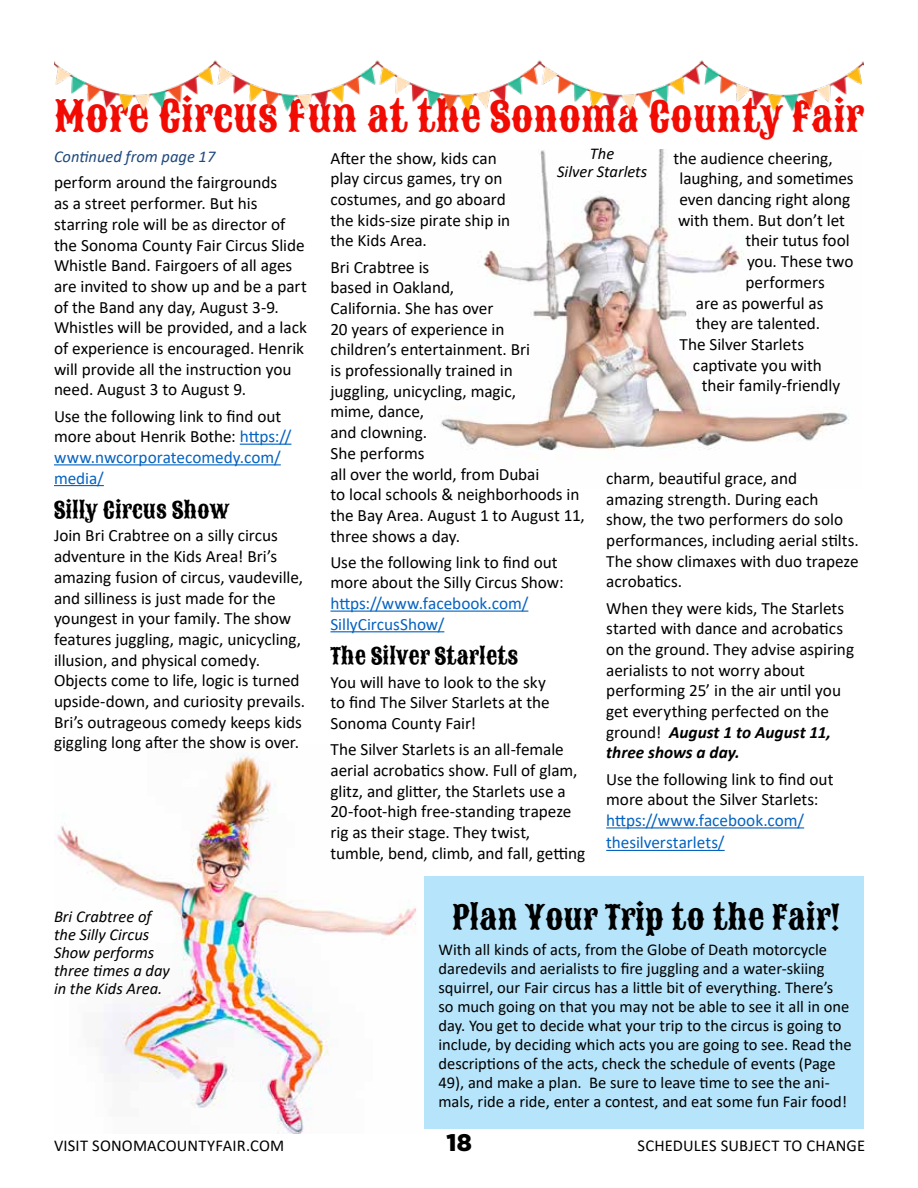
<style>
.page{position:relative;width:918px;height:1188px;background:#fff}
.page>*{position:absolute;margin:0;border:0;box-sizing:border-box;transform-origin:0 0}
.t1{font:40.5px "Sancreek";color:#f20b03}
.t2{font:33px "Sancreek";color:#000}
.t3{font:900 24px "Gotham";color:#000}
.t4{font:22.5px "Sancreek";color:#000}
.t5{font:17.25px/20.7px "Calibri";letter-spacing:-.005em;color:#000}
.t6{font:17.25px/20.7px "Calibri";color:#0563c1}
.t7{font:16.5px/18.9px "Calibri";color:#000}
.t8{font:italic 16.5px/18px "Calibri";color:#000}
.t9{font:italic 16.5px "Calibri";color:#1f497d}
.s1{font-size:42px}
.s2{color:#0563c1}
.s3{font-weight:700;font-style:italic}
</style>
<div class="page">
<img style="left:441px;top:149px;width:408px;height:309px">
<img style="left:57px;top:754px;width:359px;height:380px">
<hr style="left:330px;top:611px;width:198px;height:1px;background:#0563c1">
<hr style="left:330px;top:631px;width:114px;height:1px;background:#0563c1">
<img style="left:54px;top:60px;width:810px;height:52px">
<hr style="left:240px;top:444px;width:51px;height:1px;background:#0563c1">
<hr style="left:54px;top:464px;width:227px;height:1px;background:#0563c1">
<hr style="left:54px;top:485px;width:50px;height:1px;background:#0563c1">
<div style="left:424px;top:876px;width:440px;height:253px;background:#b6e4fa"></div>
<hr style="left:606px;top:827px;width:198px;height:2px;background:#0563c1">
<hr style="left:606px;top:850px;width:119px;height:1px;background:#0563c1">
<h1 class="t1" style="left:54px;top:89px;width:811px"><span class="s1">More Circus Fun</span> at the Sonoma County Fair</h1>
<p class="t5" style="left:54px;top:172px;width:254px">perform around the fairgrounds<br>as a street performer. But his starring role will be as director of the Sonoma County Fair Circus Slide Whistle Band. Fairgoers of all ages are invited to show up and be a part of the Band any day, August 3-9.<br>Whistles will be provided, and a lack of experience is encouraged. Henrik will provide all the instruction you need. August 3 to August 9.</p>
<p class="t5" style="left:54px;top:405px;width:239px">Use the following link to find out more about Henrik Bothe: <span class="s2">https:// www.nwcorporatecomedy.com/ media/</span></p>
<h3 class="t4" style="left:54px;top:494px;width:177px">Silly Circus Show</h3>
<p class="t5" style="left:54px;top:525px;width:253px">Join Bri Crabtree on a silly circus adventure in the Kids Area! Bri’s amazing fusion of circus, vaudeville, and silliness is just made for the youngest in your family. The show features juggling, magic, unicycling, illusion, and physical comedy.<br>Objects come to life, logic is turned upside-down, and curiosity prevails.<br>Bri’s outrageous comedy keeps kids giggling long after the show is over.</p>
<p class="t9" style="left:54px;top:145px;width:163px">Continued from page 17</p>
<p class="t8" style="left:557px;top:143px;width:92px;line-height:18.6px;text-align:center">The<br>Silver Starlets</p>
<p class="t5" style="left:330px;top:147px;width:181px">After the show, kids can play circus games, try on costumes, and go aboard the kids-size pirate ship in the Kids Area.</p>
<p class="t5" style="left:330px;top:256px;width:256px">Bri Crabtree is<br>based in Oakland,<br>California. She has over<br>20 years of experience in<br>children’s entertainment. Bri<br>is professionally trained in<br>juggling, unicycling, magic,<br>mime, dance,<br>and clowning.<br>She performs<br>all over the world, from Dubai<br>to local schools &amp; neighborhoods in the Bay Area. August 1 to August 11, three shows a day.</p>
<p class="t5" style="left:330px;top:551px;width:235px">Use the following link to find out more about the Silly Circus Show:</p>
<p class="t6" style="left:330px;top:593px;width:199px">https://www.facebook.com/<br>SillyCircusShow/</p>
<h3 class="t4" style="left:330px;top:641px;width:189px">The Silver Starlets</h3>
<p class="t5" style="left:330px;top:671px;width:221px">You will have to look to the sky to find The Silver Starlets at the<br>Sonoma County Fair!</p>
<p class="t5" style="left:330px;top:739px;width:256px">The Silver Starlets is an all-female aerial acrobatics show. Full of glam, glitz, and glitter, the Starlets use a 20-foot-high free-standing trapeze rig as their stage. They twist, tumble, bend, climb, and fall, getting</p>
<p class="t5" style="left:674px;top:147px;width:161px">the audience cheering,</p>
<p class="t5" style="left:680px;top:168px;width:176px">laughing, and sometimes</p>
<p class="t5" style="left:680px;top:189px;width:172px">even dancing right along</p>
<p class="t5" style="left:678px;top:209px;width:169px">with them. But don’t let</p>
<p class="t5" style="left:746px;top:230px;width:106px">their tutus fool</p>
<p class="t5" style="left:747px;top:251px;width:108px">you. These two</p>
<p class="t5" style="left:746px;top:271px;width:81px">performers</p>
<p class="t5" style="left:696px;top:292px;width:129px">are as powerful as</p>
<p class="t5" style="left:696px;top:313px;width:126px">they are talented.</p>
<p class="t5" style="left:679px;top:333px;width:126px">The Silver Starlets</p>
<p class="t5" style="left:693px;top:354px;width:130px">captivate you with</p>
<p class="t5" style="left:702px;top:375px;width:140px">their family-friendly</p>
<p class="t5" style="left:606px;top:467px;width:254px">charm, beautiful grace, and<br>amazing strength. During each show, the two performers do solo performances, including aerial stilts.<br>The show climaxes with duo trapeze acrobatics.</p>
<p class="t5" style="left:606px;top:597px;width:249px">When they were kids, The Starlets started with dance and acrobatics on the ground. They advise aspiring aerialists to not worry about performing 25’ in the air until you get everything perfected on the ground! <span class="s3">August 1 to August 11, three shows a day.</span></p>
<p class="t5" style="left:606px;top:768px;width:229px">Use the following link to find out more about the Silver Starlets:</p>
<p class="t6" style="left:606px;top:809px;width:199px;line-height:22.5px">https://www.facebook.com/ thesilverstarlets/</p>
<p class="t8" style="left:54px;top:907px;width:117px">Bri Crabtree of the Silly Circus<br>Show performs three times a day in the Kids Area.</p>
<h2 class="t2" style="left:452px;top:895px;width:390px">Plan Your Trip to the Fair!</h2>
<p class="t7" style="left:438px;top:940px;width:415px">With all kinds of acts, from the Globe of Death motorcycle daredevils and aerialists to fire juggling and a water-skiing squirrel, our Fair circus has a little bit of everything. There’s so much going on that you may not be able to see it all in one day. You get to decide what your trip to the circus is going to include, by deciding which acts you are going to see. Read the descriptions of the acts, check the schedule of events (Page 49), and make a plan. Be sure to leave time to see the ani&shy;mals, ride a ride, enter a contest, and eat some fun Fair food!</p>
<p class="t7" style="left:54px;top:1136px;width:232px">VISIT SONOMACOUNTYFAIR.COM</p>
<h3 class="t3" style="left:446px;top:1126px;width:27px">18</h3>
<p class="t7" style="left:638px;top:1136px;width:229px">SCHEDULES SUBJECT TO CHANGE</p>
</div>
